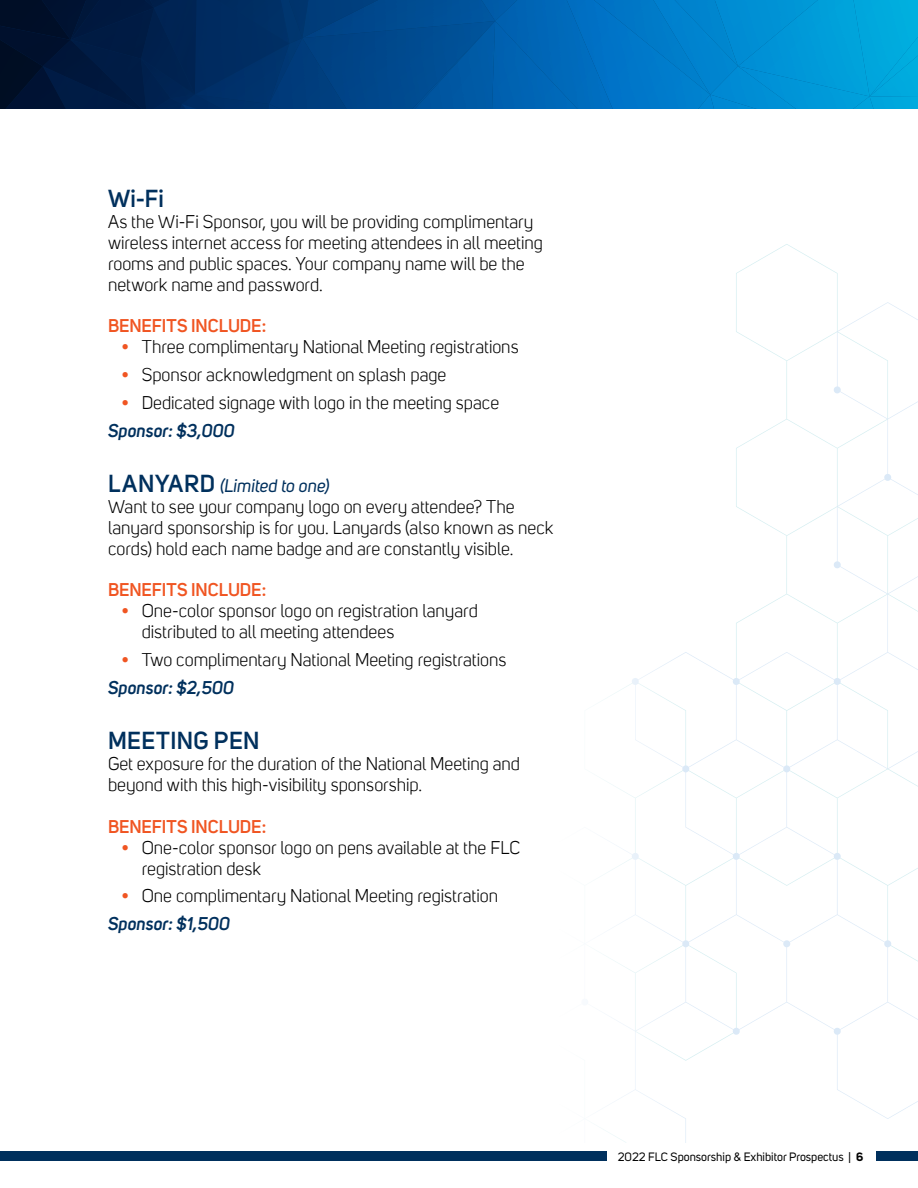
<style>
.page{position:relative;width:918px;height:1188px;background:#fff}
.page>*{position:absolute;margin:0;border:0;box-sizing:border-box;transform-origin:0 0}
.Opportunity_Headers{font:600 24px "Uni Sans";letter-spacing:.015em;color:#00305d}
.Basic_Body_Text{font:18px/21px "Uni Sans";color:#000}
.Benefits{font:600 18px "Uni Sans";letter-spacing:-.005em;color:#f05522}
.Sponsor{font:italic 600 18px "Uni Sans";color:#00305d}
.Opportunity_Headers-2{font:italic 18px "Uni Sans";letter-spacing:-.005em;color:#00305d}
.t1{font:12px "Uni Sans";color:#000}
.s1{color:#f05522}
.s2{font-weight:600;font-style:normal;font-size:24px}
.s3{font-weight:700}
</style>
<div class="page">
<svg style="left:600px;top:244px;width:318px;height:899px"></svg>
<div style="left:0;top:1151px;width:608px;height:10px;background:#00305d"></div>
<div style="left:876px;top:1151px;width:42px;height:9px;background:#00305d"></div>
<svg style="left:0;top:0;width:918px;height:109px;background:#005795"></svg>
<p class="Opportunity_Headers" style="left:108px;top:185px;width:57px">Wi-Fi</p>
<p class="Basic_Body_Text" style="left:108px;top:212px;width:437px">As the Wi-Fi Sponsor, you will be providing complimentary wireless internet access for meeting attendees in all meeting rooms and public spaces. Your company name will be the network name and password.</p>
<p class="Benefits" style="left:108px;top:315px;width:160px">BENEFITS INCLUDE:</p>
<p class="Basic_Body_Text" style="left:122px;top:337px;width:399px"><span class="s1">•</span> Three complimentary National Meeting registrations</p>
<p class="Basic_Body_Text" style="left:122px;top:365px;width:326px"><span class="s1">•</span> Sponsor acknowledgment on splash page</p>
<p class="Basic_Body_Text" style="left:122px;top:392px;width:379px"><span class="s1">•</span> Dedicated signage with logo in the meeting space</p>
<p class="Sponsor" style="left:108px;top:420px;width:128px">Sponsor: $3,000</p>
<p class="Opportunity_Headers-2" style="left:108px;top:475px;width:223px"><span class="s2">LANYARD</span> (Limited to one)</p>
<p class="Basic_Body_Text" style="left:108px;top:497px;width:447px">Want to see your company logo on every attendee? The lanyard sponsorship is for you. Lanyards (also known as neck cords) hold each name badge and are constantly visible.</p>
<p class="Benefits" style="left:108px;top:579px;width:160px">BENEFITS INCLUDE:</p>
<p class="Basic_Body_Text" style="left:142px;top:601px;width:338px;text-indent:-20px"><span class="s1">•</span> One-color sponsor logo on registration lanyard distributed to all meeting attendees</p>
<p class="Basic_Body_Text" style="left:122px;top:650px;width:386px"><span class="s1">•</span> Two complimentary National Meeting registrations</p>
<p class="Sponsor" style="left:108px;top:677px;width:128px">Sponsor: $2,500</p>
<p class="Opportunity_Headers" style="left:108px;top:727px;width:153px">MEETING PEN</p>
<p class="Basic_Body_Text" style="left:108px;top:754px;width:414px">Get exposure for the duration of the National Meeting and beyond with this high-visibility sponsorship.</p>
<p class="Benefits" style="left:108px;top:816px;width:160px">BENEFITS INCLUDE:</p>
<p class="Basic_Body_Text" style="left:142px;top:837px;width:380px;text-indent:-20px"><span class="s1">•</span> One-color sponsor logo on pens available at the FLC registration desk</p>
<p class="Basic_Body_Text" style="left:122px;top:886px;width:378px"><span class="s1">•</span> One complimentary National Meeting registration</p>
<p class="Sponsor" style="left:108px;top:913px;width:124px">Sponsor: $1,500</p>
<p class="t1" style="left:618px;top:1150px;width:247px">2022 FLC Sponsorship &amp; Exhibitor Prospectus | <span class="s3">6</span></p>
</div>
